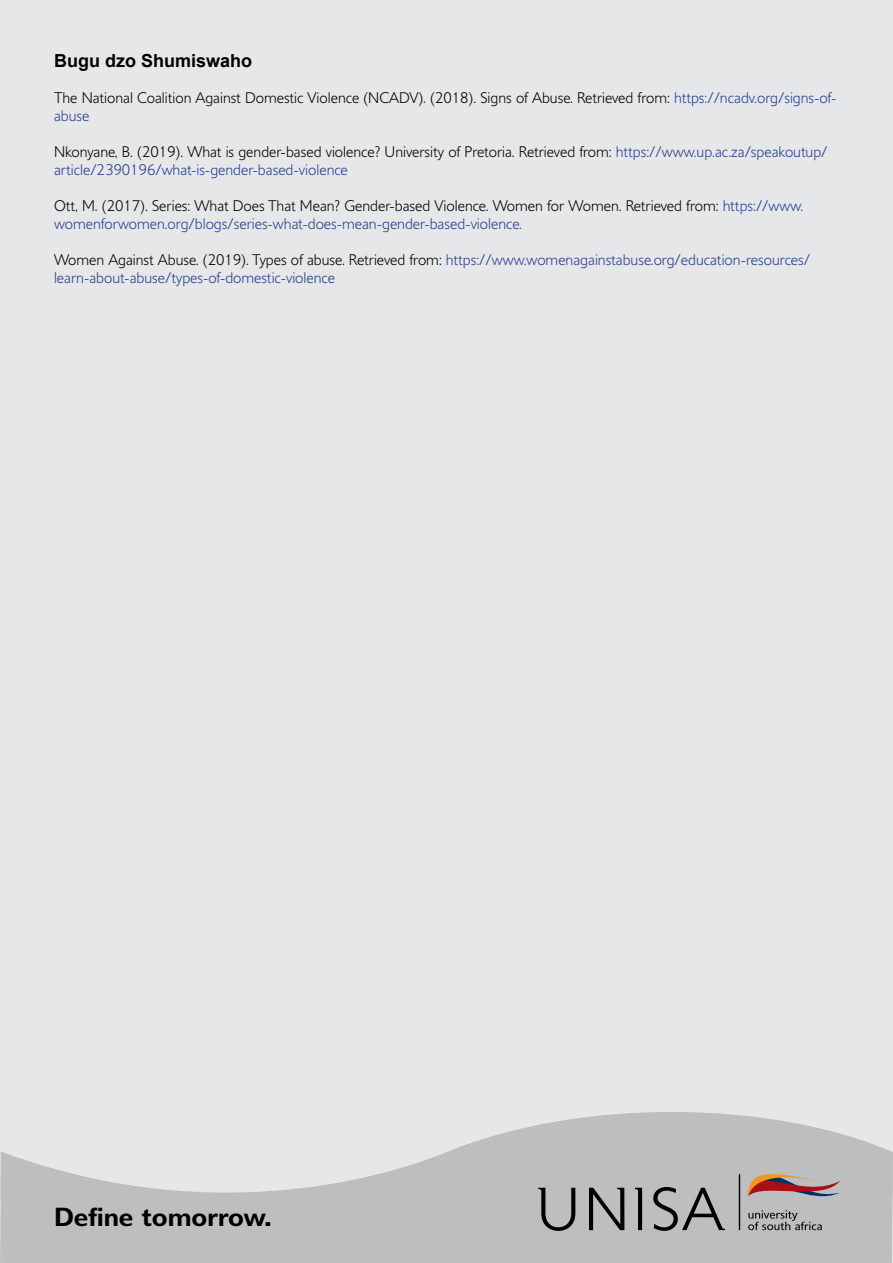
<style>
.page{position:relative;width:893px;height:1263px;background:#fff}
.page>*{position:absolute;margin:0;border:0;box-sizing:border-box;transform-origin:0 0}
.t1{font:600 25.5px "Delargo DT";color:#000}
.t2{font:700 18px "Arial";color:#000}
.t3{font:300 15px/18px "Delargo DT";color:#000}
.t4{font:300 15px/18px "Delargo DT";color:#25408f}
.s1{color:#25408f}
.s2{color:#000}
</style>
<div class="page">
<div style="left:0;top:0;width:893px;height:1197px;background:#e6e7e8"></div>
<svg style="left:0;top:1112px;width:893px;height:151px;fill:#bcbec0"></svg>
<svg style="left:538px;top:1188px;width:37px;height:43px;background:#8d8e90"></svg>
<svg style="left:589px;top:1188px;width:35px;height:42px"></svg>
<svg style="left:635px;top:1188px;width:7px;height:42px"></svg>
<svg style="left:653px;top:1187px;width:72px;height:44px;background:#8f9092"></svg>
<svg style="left:748px;top:1150px;width:92px;height:80px;background:#b0a5a4"></svg>
<hr style="left:739px;top:1174px;width:1px;height:56px;background:#000">
<p class="t2" style="left:54px;top:48px;width:200px">Bugu dzo Shumiswaho</p>
<p class="t3" style="left:54px;top:89px;width:784px">The National Coalition Against Domestic Violence (NCADV). (2018). Signs of Abuse. Retrieved from: <span class="s1">https://ncadv.org/signs-of&shy;abuse</span></p>
<p class="t3" style="left:54px;top:143px;width:775px">Nkonyane, B. (2019). What is gender-based violence? University of Pretoria. Retrieved from: <span class="s1">https://www.up.ac.za/speakoutup/ article/2390196/what-is-gender-based-violence</span></p>
<p class="t3" style="left:54px;top:197px;width:751px">Ott, M. (2017). Series: What Does That Mean? Gender-based Violence. Women for Women. Retrieved from: <span class="s1">https://www. womenforwomen.org/blogs/series-what-does-mean-gender-based-violence.</span></p>
<p class="t4" style="left:54px;top:251px;width:757px"><span class="s2">Women Against Abuse. (2019). Types of abuse. Retrieved from:</span> https://www.womenagainstabuse.org/education-resources/ learn-about-abuse/types-of-domestic-violence</p>
<h1 class="t1" style="left:54px;top:1201px;width:219px">Define tomorrow.</h1>
</div>
